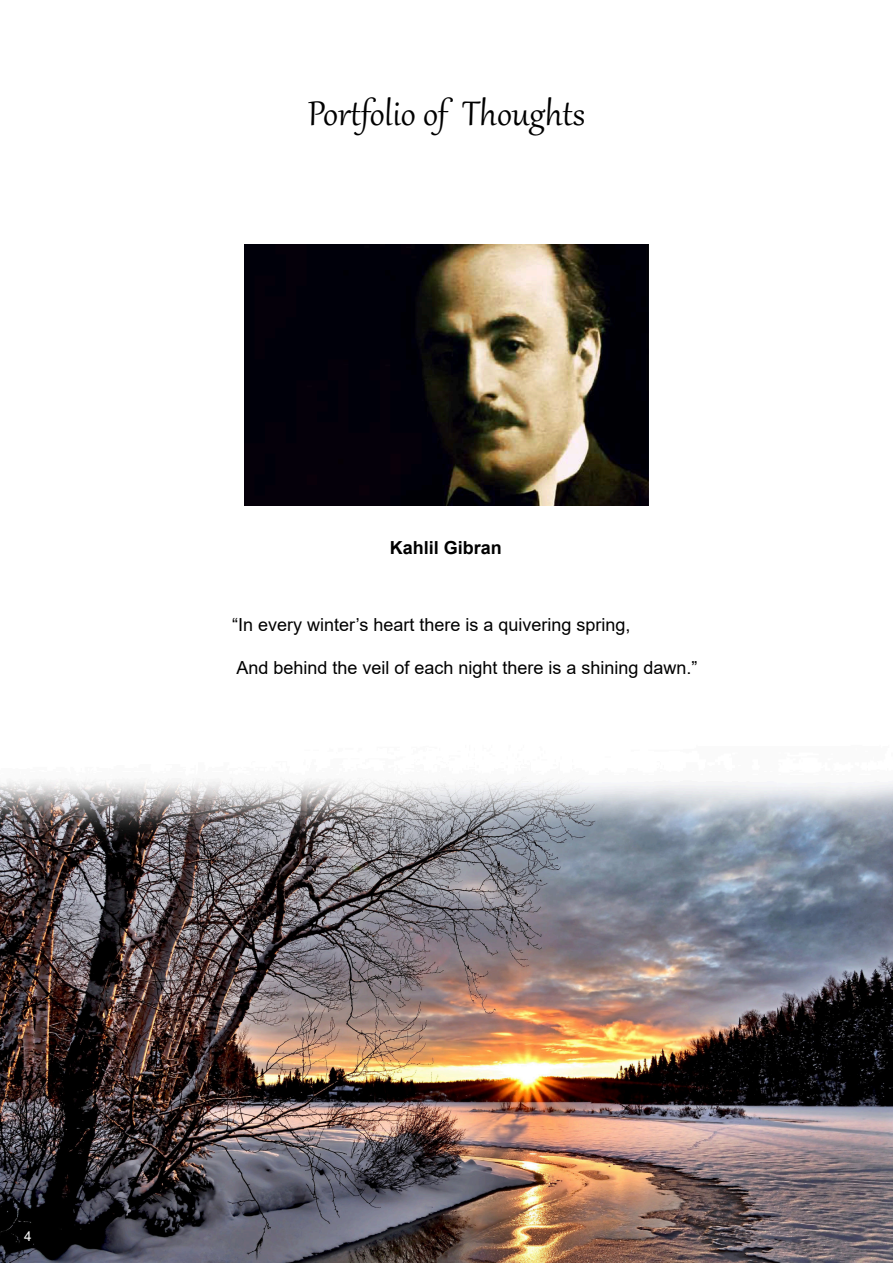
<style>
.page{position:relative;width:893px;height:1263px;background:#fff}
.page>*{position:absolute;margin:0;border:0;box-sizing:border-box;transform-origin:0 0}
.t1{font:42px "Gabriola";color:#000}
.t2{font:18px "Arial";color:#000}
.t3{font:700 18px "Arial";color:#000}
.t4{font:13.5px "Arial";color:#fff}
</style>
<div class="page">
<img style="left:0;top:244px;width:893px;height:1019px">
<img style="left:244px;top:245px;width:405px;height:261px">
<h1 class="t1" style="left:308px;top:97px;width:278px">Portfolio of Thoughts</h1>
<p class="t3" style="left:390px;top:541px;width:114px">Kahlil Gibran</p>
<p class="t2" style="left:232px;top:618px;width:400px">“In every winter’s heart there is a quivering spring,</p>
<p class="t2" style="left:236px;top:656px;width:463px">And behind the veil of each night there is a shining dawn.”</p>
<p class="t4" style="left:24px;top:1231px;width:9px">4</p>
</div>
